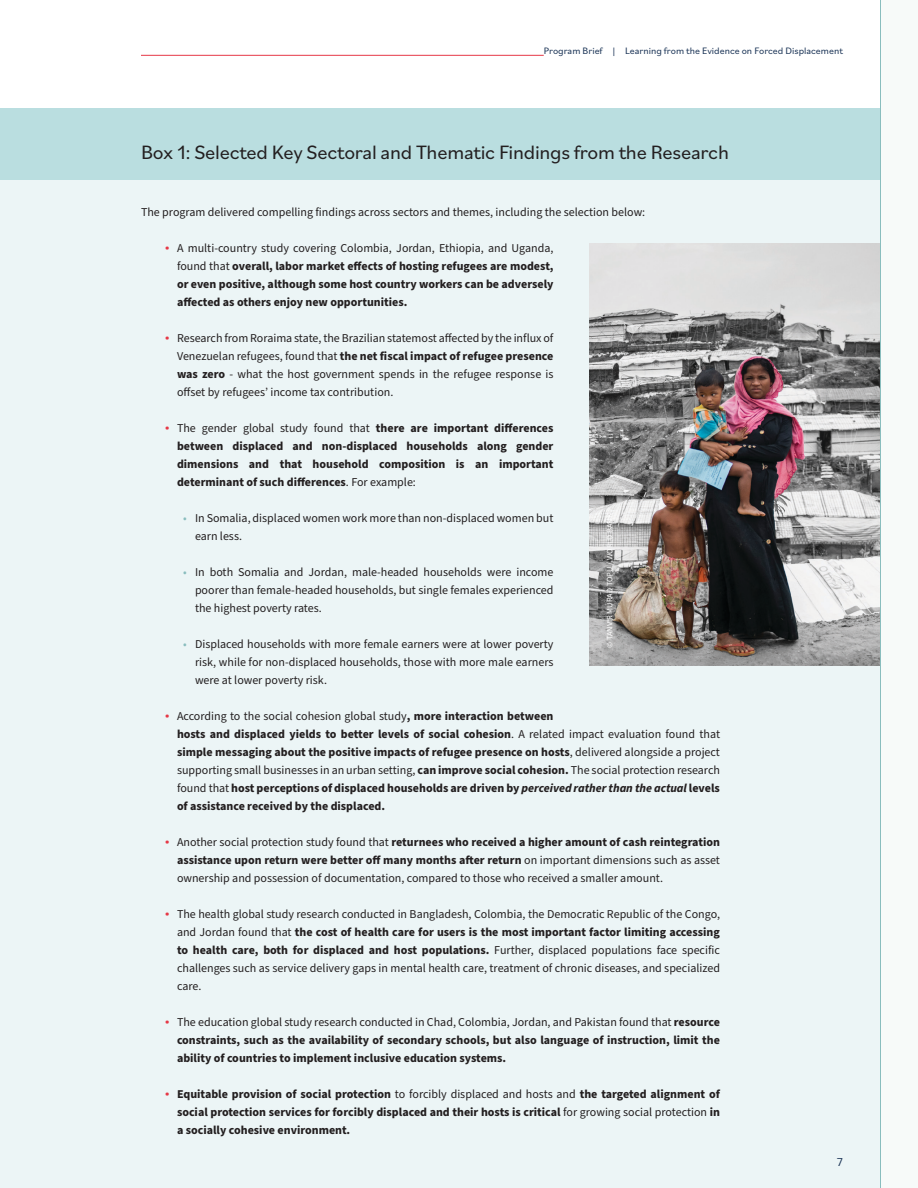
<style>
.page{position:relative;width:918px;height:1188px;background:#fff}
.page>*{position:absolute;margin:0;border:0;box-sizing:border-box;transform-origin:0 0}
.t1{font:20.25px "Bilo";letter-spacing:-.015em;color:#231f20}
.t2{font:700 12px/18px "Source Sans Pro";color:#231f20;text-align:justify}
.t3{font:12px/18px "Source Sans Pro";color:#231f20;text-align:justify}
.t4{font:12px "Bilo";color:#1c3557}
.t5{font:9.75px "Bilo";color:#1c3557}
.t6{font:8.25px "Source Sans Pro";color:#fff}
.s1{font-family:"Adelle";font-size:10.5px;color:#e63846}
.s2{font-weight:400}
.s3{font-family:"Adelle";font-weight:700;font-size:10.5px;color:#e63846}
.s4{font-weight:700}
.s5{color:#89bdbe}
.s6{font-style:italic}
</style>
<div class="page">
<div style="left:0;top:108px;width:880px;height:1080px;background:#ecf5f6"></div>
<div style="left:0;top:108px;width:880px;height:72px;background:#badee0"></div>
<img style="left:590px;top:243px;width:290px;height:423px">
<div style="left:880px;top:0;width:38px;height:1188px;background:#f7faf9"></div>
<hr style="left:880px;top:0;width:1px;height:1188px;background:#89bdbe">
<hr style="left:141px;top:55px;width:702px;height:1px;background:#e63846">
<hr style="left:544px;top:54px;width:299px;height:4px;background:#fff">
<p class="t5" style="left:544px;top:44px;width:301px">Program Brief | Learning from the Evidence on Forced Displacement</p>
<h1 class="t1" style="left:141px;top:139px;width:590px">Box 1: Selected Key Sectoral and Thematic Findings from the Research</h1>
<p class="t3" style="left:141px;top:203px;width:506px">The program delivered compelling findings across sectors and themes, including the selection below:</p>
<p class="t2" style="left:177px;top:239px;width:378px;text-indent:-12px"><span class="s1">•</span> <span class="s2">A multi-country study covering Colombia, Jordan, Ethiopia, and Uganda, found that</span> overall, labor market effects of hosting refugees are modest, or even positive, although some host country workers can be adversely affected as others enjoy new opportunities.</p>
<p class="t3" style="left:177px;top:329px;width:378px;text-indent:-12px"><span class="s3">•</span> Research from Roraima state, the Brazilian statemost affected by the influx of Venezuelan refugees, found that <span class="s4">the net fiscal impact of refugee presence was zero</span> - what the host government spends in the refugee response is offset by refugees’ income tax contribution.</p>
<p class="t2" style="left:177px;top:419px;width:378px;text-indent:-12px"><span class="s1">•</span> <span class="s2">The gender global study found that</span> there are important differences between displaced and non-displaced households along gender dimensions and that household composition is an important determinant of such differences<span class="s2">. For example:</span></p>
<p class="t3" style="left:195px;top:509px;width:360px;text-indent:-12px"><span class="s5">•</span> In Somalia, displaced women work more than non-displaced women but earn less.</p>
<p class="t3" style="left:195px;top:563px;width:360px;text-indent:-12px"><span class="s5">•</span> In both Somalia and Jordan, male-headed households were income poorer than female-headed households, but single females experienced the highest poverty rates.</p>
<p class="t3" style="left:195px;top:635px;width:360px;text-indent:-12px"><span class="s5">•</span> Displaced households with more female earners were at lower poverty risk, while for non-displaced households, those with more male earners were at lower poverty risk.</p>
<p class="t2" style="left:177px;top:707px;width:545px;text-align:left;text-indent:-12px"><span class="s1">•</span> <span class="s2">According to the social cohesion global study</span>, more interaction between<br>hosts and displaced yields to better levels of social cohesion<span class="s2">. A related impact evaluation found that </span>simple messaging about the positive impacts of refugee presence on hosts<span class="s2">, delivered alongside a project supporting small businesses in an urban setting,</span> can improve social cohesion. <span class="s2">The social protection research found that</span> host perceptions of displaced households are driven by <span class="s6">perceived rather than the actual</span> levels of assistance received by the displaced.</p>
<p class="t3" style="left:177px;top:833px;width:545px;text-indent:-12px"><span class="s3">•</span> Another social protection study found that <span class="s4">returnees who received a higher amount of cash reintegration assistance upon return were better off many months after return</span> on important dimensions such as asset ownership and possession of documentation, compared to those who received a smaller amount.</p>
<p class="t3" style="left:177px;top:905px;width:545px;text-indent:-12px"><span class="s3">•</span> The health global study research conducted in Bangladesh, Colombia, the Democratic Republic of the Congo, and Jordan found that <span class="s4">the cost of health care for users is the most important factor limiting accessing to health care, both for displaced and host populations.</span> Further, displaced populations face specific challenges such as service delivery gaps in mental health care, treatment of chronic diseases, and specialized care.</p>
<p class="t2" style="left:177px;top:1013px;width:545px;text-indent:-12px"><span class="s1">•</span> <span class="s2">The education global study research conducted in Chad, Colombia, Jordan, and Pakistan found that</span> resource constraints, such as the availability of secondary schools, but also language of instruction, limit the ability of countries to implement inclusive education systems.</p>
<p class="t2" style="left:177px;top:1085px;width:544px;text-indent:-12px"><span class="s1">•</span> Equitable provision of social protection <span class="s2">to forcibly displaced and hosts and</span> the targeted alignment of social protection services for forcibly displaced and their hosts is critical <span class="s2">for growing social protection</span> in a socially cohesive environment.</p>
<p class="t6" style="left:604px;top:648px;width:136px;rotate:-90deg">© TANVIR MURAD TOPU / WORLD BANK</p>
<p class="t4" style="left:837px;top:1153px;width:7px">7</p>
</div>
